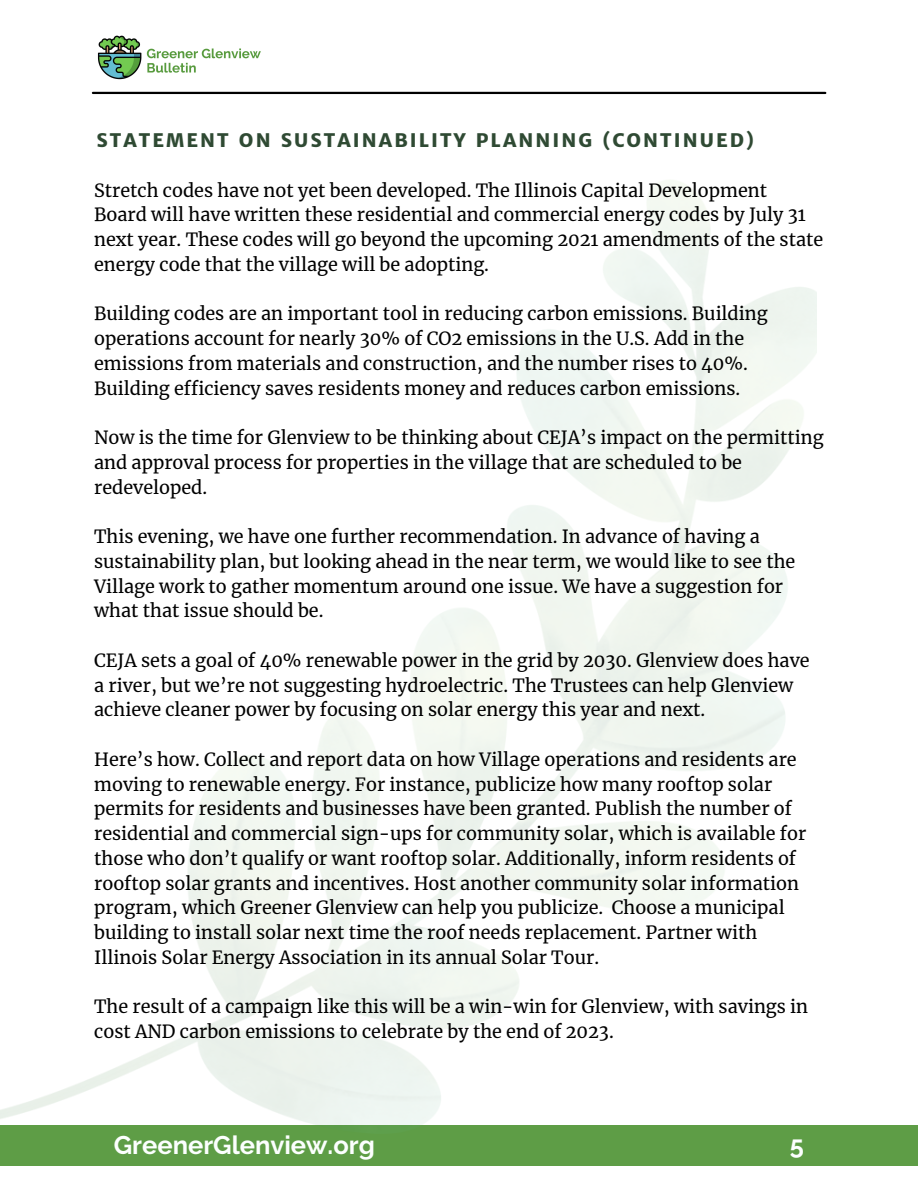
<style>
.page{position:relative;width:918px;height:1188px;background:#fff}
.page>*{position:absolute;margin:0;border:0;box-sizing:border-box;transform-origin:0 0}
.t1{font:700 25.5px "Raleway";color:#fcfffe}
.t2{font:800 18.75px "Merriweather Sans";letter-spacing:.11em;color:#2f4a33}
.t3{font:18px/24.8px "Merriweather";color:#000}
</style>
<div class="page">
<img style="left:93px;top:35px;width:191px;height:57px">
<hr style="left:93px;top:92px;width:732px;height:2px;background:#000">
<div style="left:0;top:1125px;width:918px;height:41px;background:#5e9d46"></div>
<p class="t2" style="left:97px;top:129px;width:659px">STATEMENT ON SUSTAINABILITY PLANNING (CONTINUED)</p>
<p class="t3" style="left:94px;top:178px;width:731px">Stretch codes have not yet been developed. The Illinois Capital Development Board will have written these residential and commercial energy codes by July 31 next year. These codes will go beyond the upcoming 2021 amendments of the state energy code that the village will be adopting.</p>
<p class="t3" style="left:94px;top:302px;width:675px">Building codes are an important tool in reducing carbon emissions. Building operations account for nearly 30% of CO2 emissions in the U.S. Add in the emissions from materials and construction, and the number rises to 40%.<br>Building efficiency saves residents money and reduces carbon emissions.</p>
<p class="t3" style="left:94px;top:425px;width:731px">Now is the time for Glenview to be thinking about CEJA’s impact on the permitting and approval process for properties in the village that are scheduled to be redeveloped.</p>
<p class="t3" style="left:94px;top:524px;width:703px">This evening, we have one further recommendation. In advance of having a sustainability plan, but looking ahead in the near term, we would like to see the Village work to gather momentum around one issue. We have a suggestion for what that issue should be.</p>
<p class="t3" style="left:94px;top:648px;width:717px">CEJA sets a goal of 40% renewable power in the grid by 2030. Glenview does have a river, but we’re not suggesting hydroelectric. The Trustees can help Glenview achieve cleaner power by focusing on solar energy this year and next.</p>
<p class="t3" style="left:94px;top:747px;width:714px">Here’s how. Collect and report data on how Village operations and residents are moving to renewable energy. For instance, publicize how many rooftop solar permits for residents and businesses have been granted. Publish the number of residential and commercial sign-ups for community solar, which is available for those who don’t qualify or want rooftop solar. Additionally, inform residents of rooftop solar grants and incentives. Host another community solar information program, which Greener Glenview can help you publicize. Choose a municipal building to install solar next time the roof needs replacement. Partner with Illinois Solar Energy Association in its annual Solar Tour.</p>
<p class="t3" style="left:94px;top:995px;width:716px">The result of a campaign like this will be a win-win for Glenview, with savings in cost AND carbon emissions to celebrate by the end of 2023.</p>
<p class="t1" style="left:114px;top:1130px;width:262px">GreenerGlenview.org</p>
<p class="t1" style="left:790px;top:1130px;width:16px">5</p>
</div>
